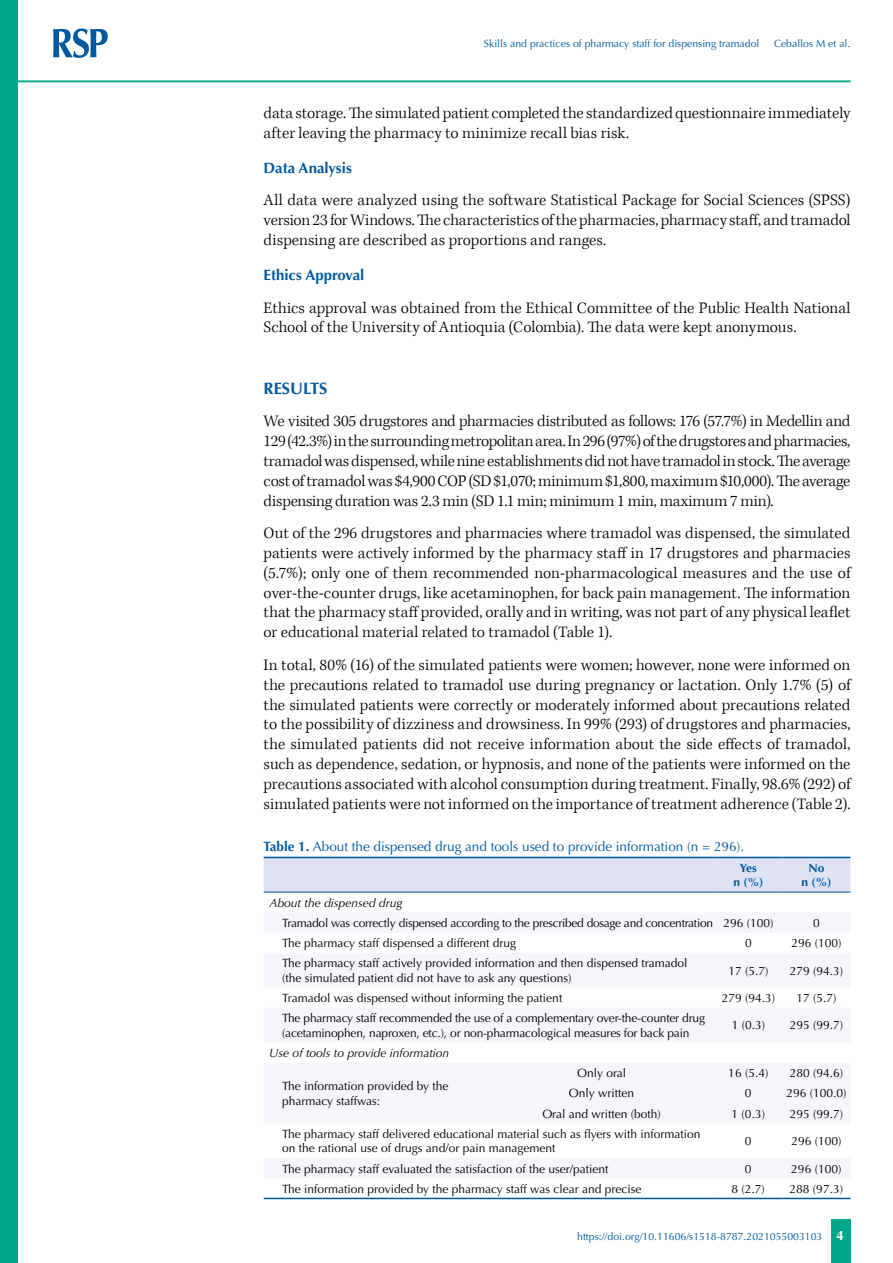
<style>
.page{position:relative;width:893px;height:1263px;background:#fff}
.page>*{position:absolute;margin:0;border:0;box-sizing:border-box;transform-origin:0 0}
.t1{font:300 16.5px/19.8px "Kepler Std";color:#000;text-align:justify}
.t2{font:700 16.5px "Optima";color:#0059a0}
.t3{font:700 15px "Optima";color:#0059a0}
.t4{font:13.5px "Optima";color:#0059a0}
.t5{font:700 13.5px "Optima";color:#fff}
.t6{font:12px/14.4px "Optima";color:#000}
.t7{font:12px "Optima";letter-spacing:-.025em;color:#000}
.t8{font:italic 12px "Optima";color:#000}
.t9{font:700 12px/14.4px "Optima";color:#0059a0;text-align:center}
.t10{font:10.5px "Optima";color:#0059a0}
.s1{font-weight:700}
</style>
<div class="page">
<div style="left:831px;top:1220px;width:20px;height:43px;background:#00a788"></div>
<div style="left:0;top:0;width:18px;height:1263px;background:#00a788"></div>
<svg style="left:53px;top:28px;width:55px;height:30px"></svg>
<hr style="left:18px;top:80px;width:832px;height:2px;background:#00a788">
<div style="left:264px;top:858px;width:586px;height:34px;background:#dee2f2"></div>
<svg style="left:264px;top:913px;width:586px;height:265px;fill:#f4f6fb"></svg>
<hr style="left:264px;top:857px;width:225px;height:1px;background:#0059a0">
<hr style="left:489px;top:857px;width:225px;height:1px;background:#0059a0">
<hr style="left:714px;top:857px;width:68px;height:1px;background:#0059a0">
<hr style="left:782px;top:857px;width:68px;height:1px;background:#0059a0">
<hr style="left:264px;top:892px;width:225px;height:1px;background:#0059a0">
<hr style="left:489px;top:892px;width:225px;height:1px;background:#0059a0">
<hr style="left:714px;top:892px;width:68px;height:1px;background:#0059a0">
<hr style="left:782px;top:892px;width:68px;height:1px;background:#0059a0">
<hr style="left:264px;top:1198px;width:225px;height:1px;background:#0059a0">
<hr style="left:489px;top:1198px;width:225px;height:1px;background:#0059a0">
<hr style="left:714px;top:1198px;width:68px;height:1px;background:#0059a0">
<hr style="left:782px;top:1198px;width:68px;height:1px;background:#0059a0">
<p class="t10" style="left:484px;top:37px;width:277px">Skills and practices of pharmacy staff for dispensing tramadol</p>
<p class="t10" style="left:774px;top:37px;width:78px">Ceballos M et al.</p>
<p class="t1" style="left:264px;top:103px;width:588px">data storage. The simulated patient completed the standardized questionnaire immediately after leaving the pharmacy to minimize recall bias risk.</p>
<p class="t3" style="left:264px;top:159px;width:90px">Data Analysis</p>
<p class="t1" style="left:264px;top:191px;width:588px">All data were analyzed using the software Statistical Package for Social Sciences (SPSS) version 23 for Windows. The characteristics of the pharmacies, pharmacy staff, and tramadol dispensing are described as proportions and ranges.</p>
<p class="t3" style="left:264px;top:266px;width:102px">Ethics Approval</p>
<p class="t1" style="left:264px;top:298px;width:588px">Ethics approval was obtained from the Ethical Committee of the Public Health National<br>School of the University of Antioquia (Colombia). The data were kept anonymous.</p>
<p class="t2" style="left:264px;top:378px;width:65px">RESULTS</p>
<p class="t1" style="left:264px;top:412px;width:588px">We visited 305 drugstores and pharmacies distributed as follows: 176 (57.7%) in Medellin and 129 (42.3%) in the surrounding metropolitan area. In 296 (97%) of the drugstores and pharmacies, tramadol was dispensed, while nine establishments did not have tramadol in stock. The average cost of tramadol was $4,900 COP (SD $1,070; minimum $1,800, maximum $10,000). The average dispensing duration was 2.3 min (SD 1.1 min; minimum 1 min, maximum 7 min).</p>
<p class="t1" style="left:264px;top:524px;width:588px">Out of the 296 drugstores and pharmacies where tramadol was dispensed, the simulated patients were actively informed by the pharmacy staff in 17 drugstores and pharmacies (5.7%); only one of them recommended non-pharmacological measures and the use of over-the-counter drugs, like acetaminophen, for back pain management. The information that the pharmacy staff provided, orally and in writing, was not part of any physical leaflet or educational material related to tramadol (Table 1).</p>
<p class="t1" style="left:264px;top:655px;width:588px">In total, 80% (16) of the simulated patients were women; however, none were informed on the precautions related to tramadol use during pregnancy or lactation. Only 1.7% (5) of the simulated patients were correctly or moderately informed about precautions related to the possibility of dizziness and drowsiness. In 99% (293) of drugstores and pharmacies, the simulated patients did not receive information about the side effects of tramadol, such as dependence, sedation, or hypnosis, and none of the patients were informed on the precautions associated with alcohol consumption during treatment. Finally, 98.6% (292) of simulated patients were not informed on the importance of treatment adherence (Table 2).</p>
<p class="t4" style="left:264px;top:838px;width:482px"><span class="s1">Table 1.</span> About the dispensed drug and tools used to provide information (n = 296).</p>
<p class="t9" style="left:733px;top:861px;width:31px">Yes<br>n (%)</p>
<p class="t9" style="left:801px;top:861px;width:31px">No<br>n (%)</p>
<p class="t8" style="left:269px;top:895px;width:135px">About the dispensed drug</p>
<p class="t7" style="left:282px;top:916px;width:493px">Tramadol was correctly dispensed according to the prescribed dosage and concentration 296 (100)</p>
<p class="t6" style="left:813px;top:916px;width:8px">0</p>
<p class="t6" style="left:282px;top:936px;width:235px">The pharmacy staff dispensed a different drug</p>
<p class="t6" style="left:745px;top:936px;width:8px">0</p>
<p class="t6" style="left:791px;top:936px;width:52px">296 (100)</p>
<p class="t6" style="left:282px;top:956px;width:407px">The pharmacy staff actively provided information and then dispensed tramadol (the simulated patient did not have to ask any questions)</p>
<p class="t6" style="left:728px;top:963px;width:42px">17 (5.7)</p>
<p class="t6" style="left:790px;top:963px;width:55px">279 (94.3)</p>
<p class="t6" style="left:282px;top:991px;width:282px">Tramadol was dispensed without informing the patient</p>
<p class="t6" style="left:722px;top:991px;width:55px">279 (94.3)</p>
<p class="t6" style="left:796px;top:991px;width:42px">17 (5.7)</p>
<p class="t6" style="left:282px;top:1011px;width:424px">The pharmacy staff recommended the use of a complementary over-the-counter drug (acetaminophen, naproxen, etc.), or non-pharmacological measures for back pain</p>
<p class="t6" style="left:732px;top:1018px;width:35px">1 (0.3)</p>
<p class="t6" style="left:790px;top:1018px;width:55px">295 (99.7)</p>
<p class="t8" style="left:269px;top:1046px;width:181px">Use of tools to provide information</p>
<p class="t6" style="left:282px;top:1079px;width:168px">The information provided by the pharmacy staffwas:</p>
<p class="t6" style="left:577px;top:1066px;width:51px">Only oral</p>
<p class="t6" style="left:728px;top:1066px;width:42px">16 (5.4)</p>
<p class="t6" style="left:790px;top:1066px;width:55px">280 (94.6)</p>
<p class="t6" style="left:569px;top:1086px;width:67px">Only written</p>
<p class="t6" style="left:745px;top:1086px;width:8px">0</p>
<p class="t6" style="left:786px;top:1086px;width:62px">296 (100.0)</p>
<p class="t6" style="left:542px;top:1106px;width:120px">Oral and written (both)</p>
<p class="t6" style="left:732px;top:1106px;width:35px">1 (0.3)</p>
<p class="t6" style="left:790px;top:1106px;width:55px">295 (99.7)</p>
<p class="t6" style="left:282px;top:1127px;width:420px">The pharmacy staff delivered educational material such as flyers with information on the rational use of drugs and/or pain management</p>
<p class="t6" style="left:745px;top:1134px;width:8px">0</p>
<p class="t6" style="left:791px;top:1134px;width:52px">296 (100)</p>
<p class="t6" style="left:282px;top:1161px;width:328px">The pharmacy staff evaluated the satisfaction of the user/patient</p>
<p class="t6" style="left:745px;top:1161px;width:8px">0</p>
<p class="t6" style="left:791px;top:1161px;width:52px">296 (100)</p>
<p class="t6" style="left:282px;top:1182px;width:361px">The information provided by the pharmacy staff was clear and precise</p>
<p class="t6" style="left:732px;top:1182px;width:35px">8 (2.7)</p>
<p class="t6" style="left:790px;top:1182px;width:55px">288 (97.3)</p>
<p class="t10" style="left:577px;top:1230px;width:247px">https://doi.org/10.11606/s1518-8787.2021055003103</p>
<p class="t5" style="left:836px;top:1227px;width:9px">4</p>
</div>
